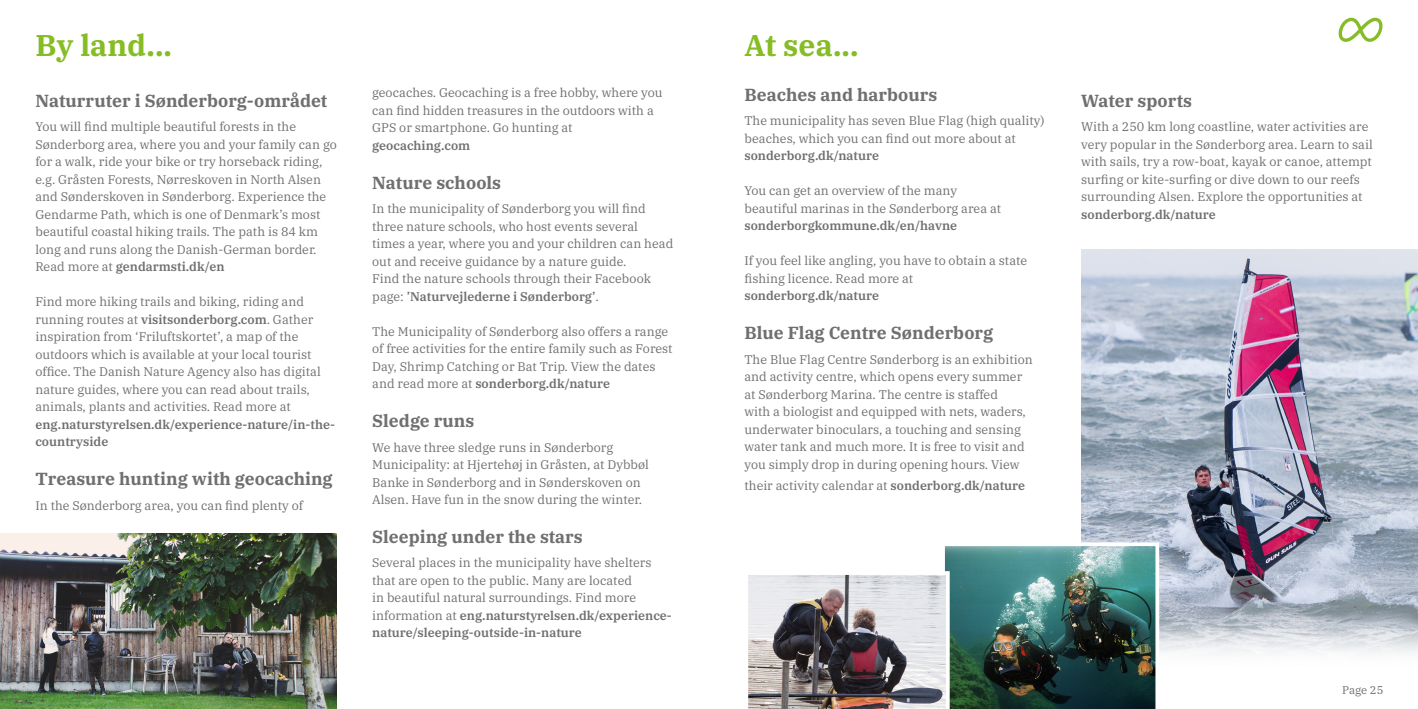
<style>
.page{position:relative;width:1418px;height:709px;background:#fff}
.page>*{position:absolute;margin:0;border:0;box-sizing:border-box;transform-origin:0 0}
.t1{font:700 30px "IBM Plex Serif";color:#86bc25}
.t2{font:700 17.5px "IBM Plex Serif";color:#706f6f}
.t3{font:12.5px/17.5px "IBM Plex Serif";color:#706f6f}
.t4{font:600 12.5px/17.5px "IBM Plex Serif";color:#706f6f}
.t5{font:11.25px "IBM Plex Serif";letter-spacing:-.005em;color:#706f6f}
.s1{font-weight:600}
.s2{font-weight:500}
</style>
<div class="page">
<svg style="left:1338px;top:18px;width:44px;height:24px"></svg>
<img style="left:0;top:533px;width:337px;height:176px">
<img style="left:1081px;top:250px;width:336px;height:403px">
<img style="left:748px;top:542px;width:411px;height:167px">
<h1 class="t1" style="left:35px;top:22px;width:138px">By land...</h1>
<h2 class="t2" style="left:35px;top:86px;width:293px">Naturruter i Sønderborg-området</h2>
<p class="t3" style="left:35px;top:117px;width:303px">You will find multiple beautiful forests in the Sønderborg area, where you and your family can go for a walk, ride your bike or try horseback riding, e.g. Gråsten Forests, Nørreskoven in North Alsen and Sønderskoven in Sønderborg. Experience the Gendarme Path, which is one of Denmark’s most beautiful coastal hiking trails. The path is 84 km long and runs along the Danish-German border.<br>Read more at <span class="s1">gendarmsti.dk/en</span></p>
<p class="t3" style="left:35px;top:292px;width:287px">Find more hiking trails and biking, riding and running routes at <span class="s1">visitsonderborg.com</span>. Gather inspiration from ‘Friluftskortet’, a map of the outdoors which is available at your local tourist office. The Danish Nature Agency also has digital nature guides, where you can read about trails, animals, plants and activities. Read more at</p>
<p class="t4" style="left:35px;top:414px;width:301px">eng.naturstyrelsen.dk/experience-nature/in-the&shy;countryside</p>
<h2 class="t2" style="left:35px;top:465px;width:299px">Treasure hunting with geocaching</h2>
<p class="t3" style="left:35px;top:495px;width:269px">In the Sønderborg area, you can find plenty of</p>
<p class="t3" style="left:372px;top:83px;width:292px">geocaches. Geocaching is a free hobby, where you can find hidden treasures in the outdoors with a<br>GPS or smartphone. Go hunting at</p>
<p class="t4" style="left:372px;top:136px;width:100px">geocaching.com</p>
<h2 class="t2" style="left:372px;top:168px;width:130px">Nature schools</h2>
<p class="t3" style="left:372px;top:199px;width:302px">In the municipality of Sønderborg you will find three nature schools, who host events several times a year, where you and your children can head out and receive guidance by a nature guide.<br>Find the nature schools through their Facebook page: <span class="s2">’</span><span class="s1">Naturvejlederne i Sønderborg</span><span class="s2">’</span>.</p>
<p class="t3" style="left:372px;top:321px;width:302px">The Municipality of Sønderborg also offers a range of free activities for the entire family such as Forest Day, Shrimp Catching or Bat Trip. View the dates and read more at <span class="s1">sonderborg.dk/nature</span></p>
<h2 class="t2" style="left:372px;top:407px;width:104px">Sledge runs</h2>
<p class="t3" style="left:372px;top:437px;width:278px">We have three sledge runs in Sønderborg Municipality: at Hjertehøj in Gråsten, at Dybbøl Banke in Sønderborg and in Sønderskoven on Alsen. Have fun in the snow during the winter.</p>
<h2 class="t2" style="left:372px;top:522px;width:212px">Sleeping under the stars</h2>
<p class="t3" style="left:372px;top:553px;width:301px">Several places in the municipality have shelters that are open to the public. Many are located<br>in beautiful natural surroundings. Find more information at <span class="s1">eng.naturstyrelsen.dk/experience&shy;nature/sleeping-outside-in-nature</span></p>
<h1 class="t1" style="left:744px;top:22px;width:116px">At sea...</h1>
<h2 class="t2" style="left:744px;top:81px;width:194px">Beaches and harbours</h2>
<p class="t3" style="left:744px;top:111px;width:302px">The municipality has seven Blue Flag (high quality) beaches, which you can find out more about at</p>
<p class="t4" style="left:744px;top:146px;width:136px">sonderborg.dk/nature</p>
<p class="t3" style="left:744px;top:181px;width:258px">You can get an overview of the many beautiful marinas in the Sønderborg area at</p>
<p class="t4" style="left:744px;top:216px;width:214px">sonderborgkommune.dk/en/havne</p>
<p class="t3" style="left:744px;top:251px;width:284px">If you feel like angling, you have to obtain a state fishing licence. Read more at</p>
<p class="t4" style="left:744px;top:286px;width:136px">sonderborg.dk/nature</p>
<h2 class="t2" style="left:744px;top:319px;width:250px">Blue Flag Centre Sønderborg</h2>
<p class="t3" style="left:744px;top:349px;width:290px">The Blue Flag Centre Sønderborg is an exhibition and activity centre, which opens every summer at Sønderborg Marina. The centre is staffed<br>with a biologist and equipped with nets, waders, underwater binoculars, a touching and sensing water tank and much more. It is free to visit and you simply drop in during opening hours. View</p>
<p class="t3" style="left:744px;top:475px;width:282px">their activity calendar at <span class="s1">sonderborg.dk/nature</span></p>
<h2 class="t2" style="left:1081px;top:86px;width:112px">Water sports</h2>
<p class="t3" style="left:1081px;top:117px;width:293px">With a 250 km long coastline, water activities are very popular in the Sønderborg area. Learn to sail with sails, try a row-boat, kayak or canoe, attempt surfing or kite-surfing or dive down to our reefs surrounding Alsen. Explore the opportunities at</p>
<p class="t4" style="left:1081px;top:204px;width:136px">sonderborg.dk/nature</p>
<p class="t5" style="left:1342px;top:681px;width:43px">Page 25</p>
</div>
